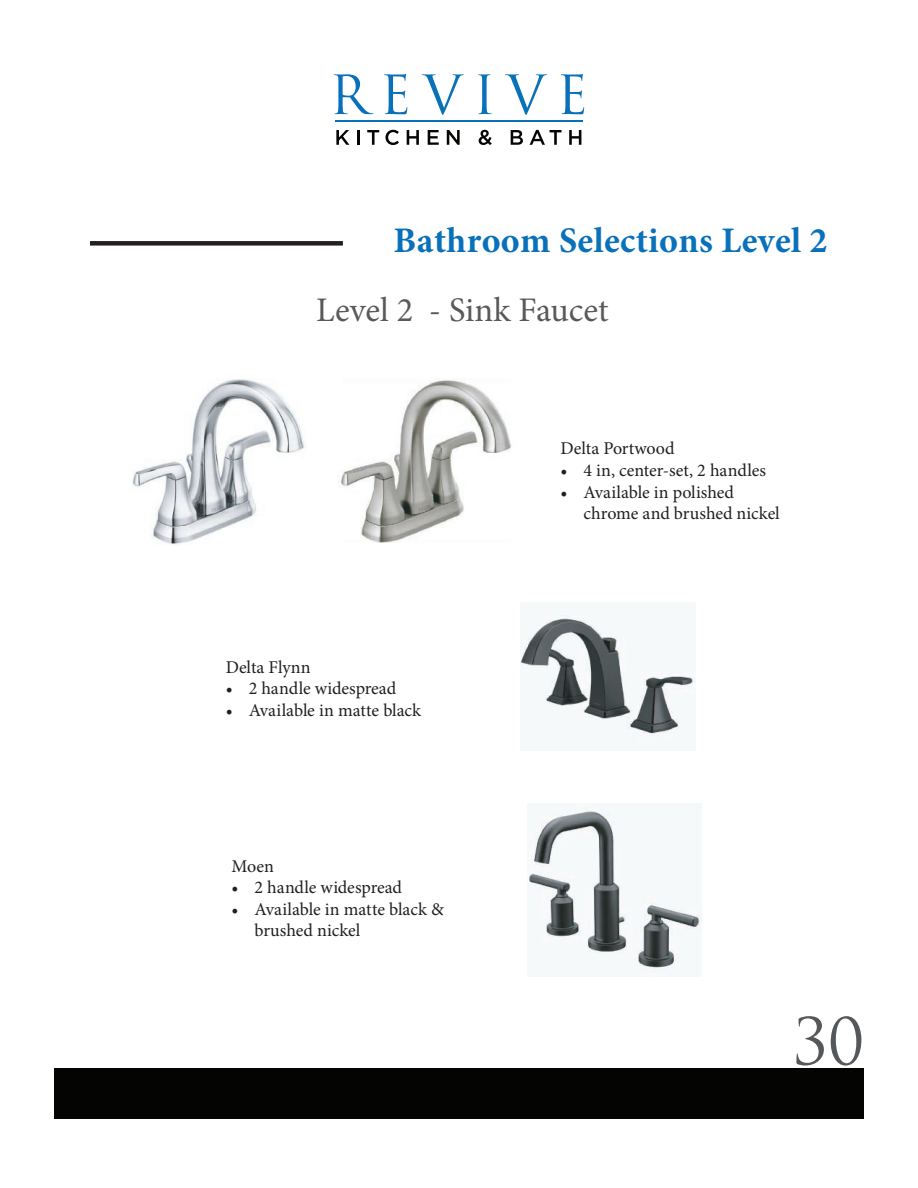
<style>
.page{position:relative;width:918px;height:1188px;background:#fff}
.page>*{position:absolute;margin:0;border:0;box-sizing:border-box;transform-origin:0 0}
.t1{font:63px "Trajan Pro";color:#55585a}
.t2{font:700 36px "Minion Pro";letter-spacing:.01em;color:#0971ba}
.t3{font:34.5px "Minion Pro";color:#575a58}
.t4{font:18px/21.6px "Minion Pro";letter-spacing:-.005em;color:#231f20}
</style>
<div class="page">
<div style="left:90px;top:241px;width:253px;height:5px;background:#231f20"></div>
<img style="left:520px;top:613px;width:175px;height:126px">
<img style="left:529px;top:807px;width:173px;height:166px">
<img style="left:339px;top:378px;width:173px;height:164px">
<img style="left:132px;top:379px;width:173px;height:166px">
<svg style="left:334px;top:74px;width:40px;height:40px"></svg>
<svg style="left:384px;top:74px;width:23px;height:40px"></svg>
<svg style="left:422px;top:74px;width:42px;height:41px"></svg>
<svg style="left:478px;top:74px;width:14px;height:40px"></svg>
<svg style="left:505px;top:74px;width:42px;height:41px"></svg>
<svg style="left:561px;top:74px;width:23px;height:40px"></svg>
<hr style="left:335px;top:120px;width:248px;height:2px;background:#0971ba">
<svg style="left:336px;top:130px;width:13px;height:15px"></svg>
<svg style="left:357px;top:130px;width:2px;height:15px"></svg>
<svg style="left:367px;top:130px;width:12px;height:15px"></svg>
<svg style="left:385px;top:130px;width:14px;height:15px"></svg>
<svg style="left:407px;top:130px;width:12px;height:15px"></svg>
<svg style="left:428px;top:130px;width:11px;height:15px"></svg>
<svg style="left:447px;top:130px;width:13px;height:15px"></svg>
<svg style="left:479px;top:130px;width:13px;height:15px"></svg>
<svg style="left:511px;top:130px;width:12px;height:15px"></svg>
<svg style="left:530px;top:130px;width:32px;height:15px"></svg>
<svg style="left:569px;top:130px;width:12px;height:15px"></svg>
<div style="left:54px;top:1069px;width:810px;height:50px;background:#040503"></div>
<h2 class="t2" style="left:394px;top:215px;width:435px">Bathroom Selections Level 2</h2>
<h3 class="t3" style="left:316px;top:287px;width:294px">Level 2 - Sink Faucet</h3>
<p class="t4" style="left:226px;top:656px;width:86px">Delta Flynn</p>
<p class="t4" style="left:226px;top:678px;width:172px">• 2 handle widespread</p>
<p class="t4" style="left:226px;top:700px;width:197px">• Available in matte black</p>
<p class="t4" style="left:232px;top:855px;width:44px">Moen</p>
<p class="t4" style="left:232px;top:877px;width:172px">• 2 handle widespread</p>
<p class="t4" style="left:255px;top:898px;width:191px;text-indent:-23px">• Available in matte black &amp; brushed nickel</p>
<p class="t4" style="left:561px;top:438px;width:116px">Delta Portwood</p>
<p class="t4" style="left:561px;top:460px;width:207px">• 4 in, center-set, 2 handles</p>
<p class="t4" style="left:584px;top:481px;width:198px;text-indent:-23px">• Available in polished chrome and brushed nickel</p>
<h1 class="t1" style="left:792px;top:1002px;width:73px">30</h1>
</div>
